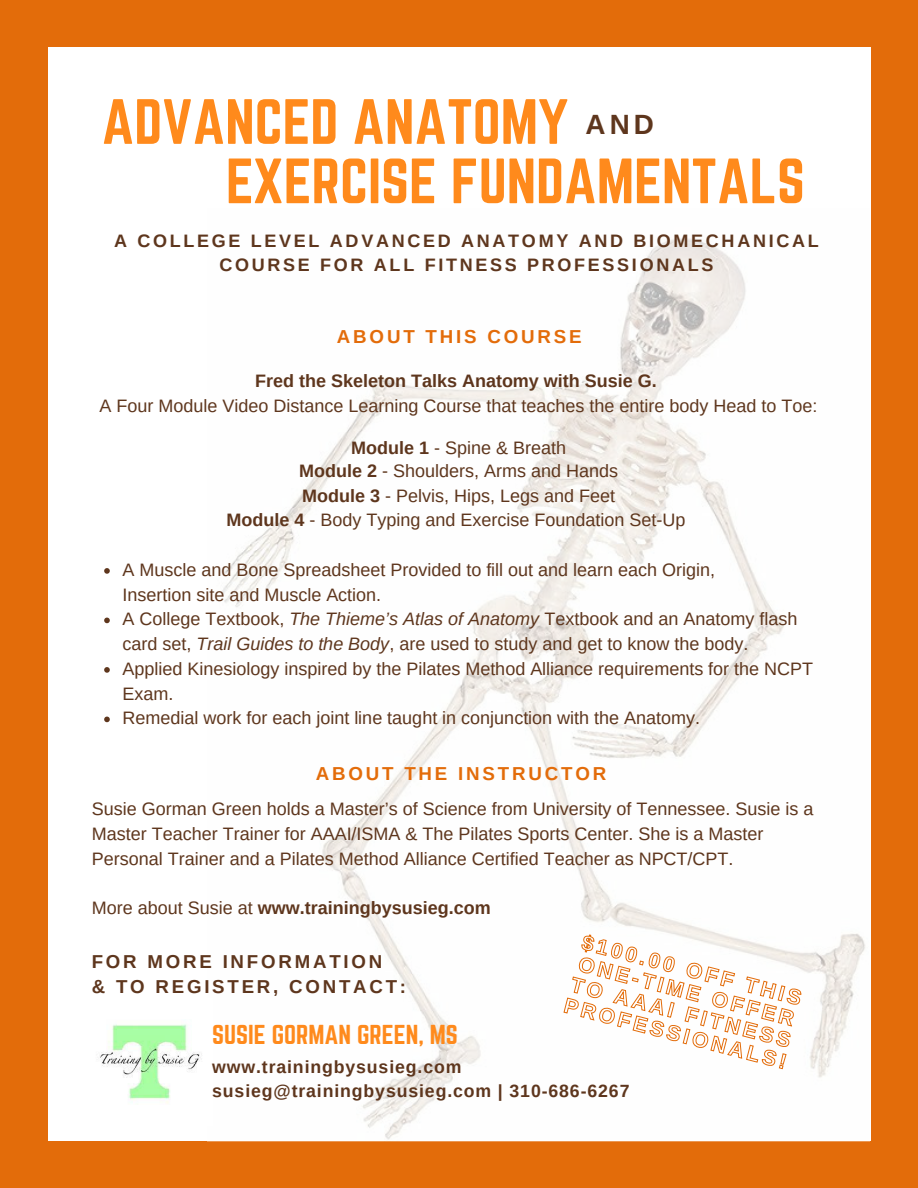
<style>
.page{position:relative;width:918px;height:1188px;background:#e36c0a}
.page>*{position:absolute;margin:0;border:0;box-sizing:border-box;transform-origin:0 0}
.t1{font:55.95px "Norwester";color:#ff8a1c}
.t2{font:700 27.9px "Arimo";color:#5e361d}
.t3{font:24px "Norwester";color:#ff8a1c}
.t4{font:700 18.75px "Arimo";letter-spacing:.15em;color:#5e361d}
.t5{font:700 18.75px "Arimo";letter-spacing:.15em;color:#e36c0a}
.t6{font:18px/24.8px "Arimo";color:#5e361d}
.t7{font:700 18px "Arimo";color:#5e361d}
.t8{font:700 18px/24.8px "Arimo";letter-spacing:.15em;color:#5e361d;text-align:center}
.t9{font:700 17.7px "Arimo";letter-spacing:.05em;color:#5e361d}
.s1{font-weight:700}
.s2{font-style:italic}
.s3{font-weight:400}
</style>
<div class="page">
<div style="left:48px;top:47px;width:822px;height:1094px;background:#fff"></div>
<img style="left:221px;top:238px;width:644px;height:902px">
<img style="left:100px;top:1024px;width:102px;height:80px">
<svg style="left:104px;top:568px;width:6px;height:6px"></svg>
<svg style="left:104px;top:618px;width:6px;height:5px"></svg>
<svg style="left:104px;top:667px;width:6px;height:6px"></svg>
<svg style="left:104px;top:717px;width:6px;height:5px"></svg>
<svg style="left:563px;top:933px;width:241px;height:137px"></svg>
<p class="t1" style="left:102px;top:95px;width:468px">ADVANCED ANATOMY</p>
<p class="t1" style="left:226px;top:154px;width:580px">EXERCISE FUNDAMENTALS</p>
<p class="t2" style="left:585px;top:109px;width:70px">AND</p>
<p class="t8" style="left:114px;top:228px;width:706px">A COLLEGE LEVEL ADVANCED ANATOMY AND BIOMECHANICAL<br>COURSE FOR ALL FITNESS PROFESSIONALS</p>
<p class="t5" style="left:337px;top:326px;width:246px">ABOUT THIS COURSE</p>
<p class="t7" style="left:255px;top:371px;width:403px">Fred the Skeleton Talks Anatomy with Susie G.</p>
<p class="t6" style="left:100px;top:393px;width:719px">A Four Module Video Distance Learning Course that teaches the entire body Head to Toe:</p>
<p class="t6" style="left:351px;top:436px;width:216px"><span class="s1">Module 1</span> - Spine &amp; Breath</p>
<p class="t6" style="left:299px;top:458px;width:320px"><span class="s1">Module 2</span> - Shoulders, Arms and Hands</p>
<p class="t6" style="left:302px;top:483px;width:314px"><span class="s1">Module 3</span> - Pelvis, Hips, Legs and Feet</p>
<p class="t6" style="left:227px;top:508px;width:460px"><span class="s1">Module 4</span> - Body Typing and Exercise Foundation Set-Up</p>
<p class="t6" style="left:122px;top:557px;width:594px">A Muscle and Bone Spreadsheet Provided to fill out and learn each Origin,</p>
<p class="t6" style="left:122px;top:607px;width:677px">A College Textbook, <span class="s2">The Thieme’s Atlas of Anatomy</span> Textbook and an Anatomy flash card set, <span class="s2">Trail Guides to the Body</span>, are used to study and get to know the body.</p>
<p class="t6" style="left:122px;top:656px;width:692px">Applied Kinesiology inspired by the Pilates Method Alliance requirements for the NCPT<br>Exam.</p>
<p class="t6" style="left:122px;top:706px;width:579px">Remedial work for each joint line taught in conjunction with the Anatomy.</p>
<p class="t6" style="left:122px;top:582px;width:260px">Insertion site and Muscle Action.</p>
<p class="t5" style="left:316px;top:763px;width:292px">ABOUT THE INSTRUCTOR</p>
<p class="t6" style="left:92px;top:796px;width:723px">Susie Gorman Green holds a Master’s of Science from University of Tennessee. Susie is a<br>Master Teacher Trainer for AAAI/ISMA &amp; The Pilates Sports Center. She is a Master<br>Personal Trainer and a Pilates Method Alliance Certified Teacher as NPCT/CPT.</p>
<p class="t7" style="left:92px;top:898px;width:400px"><span class="s3">More about Susie at</span> www.trainingbysusieg.com</p>
<p class="t4" style="left:92px;top:951px;width:292px">FOR MORE INFORMATION</p>
<p class="t4" style="left:92px;top:976px;width:316px">&amp; TO REGISTER, CONTACT:</p>
<p class="t3" style="left:212px;top:1023px;width:247px">SUSIE GORMAN GREEN, MS</p>
<p class="t9" style="left:212px;top:1057px;width:251px">www.trainingbysusieg.com</p>
<p class="t9" style="left:212px;top:1081px;width:419px">susieg@trainingbysusieg.com | 310-686-6267</p>
</div>
